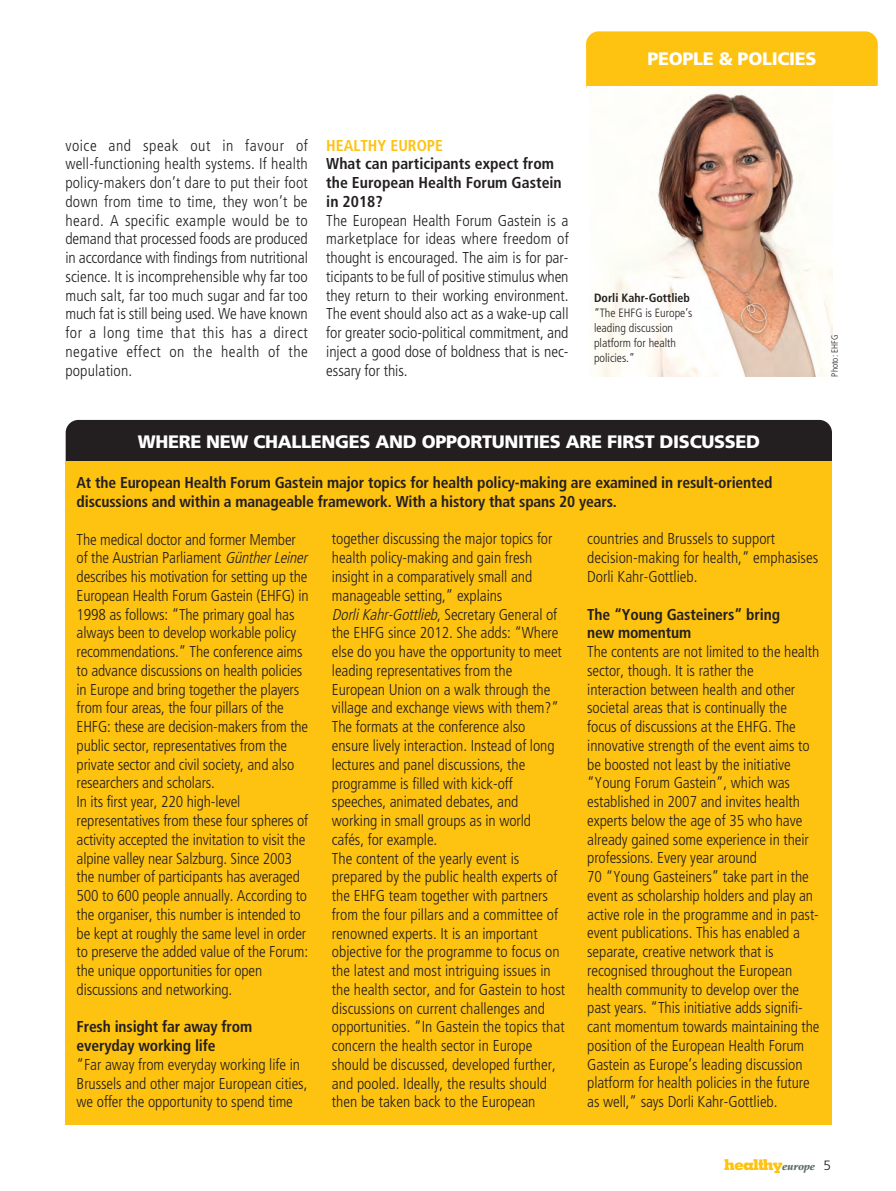
<style>
.page{position:relative;width:896px;height:1191px;background:#fff}
.page>*{position:absolute;margin:0;border:0;box-sizing:border-box;transform-origin:0 0}
.t1{font:900 18px "Frutiger";letter-spacing:-.02em;color:#fff}
.t2{font:300 condensed 15.75px/18.8px "Frutiger";letter-spacing:-.005em;color:#231f20}
.t3{font:700 condensed 15.75px/18.8px "Frutiger";letter-spacing:-.01em;color:#231f20}
.t4{font:700 condensed 15.75px "Frutiger";color:#fec210}
.t5{font:800 15px "Memphis";letter-spacing:-.06em;color:#fec210}
.t6{font:300 condensed 12px/15px "Frutiger";color:#231f20}
.t7{font:700 condensed 12px "Frutiger";color:#231f20}
.t8{font:300 condensed 9px "Frutiger";color:#231f20}
.s1{font-style:italic}
.s2{font-family:"Palatino";font-weight:900;font-style:italic;font-size:10.5px;color:#5d6e65}
.s3{font-family:"Frutiger";font-weight:300;font-size:13.5px;color:#231f20}
</style>
<div class="page">
<div style="left:586px;top:31px;width:292px;height:65px;background:#fec210;border-radius:13px"></div>
<div style="left:587px;top:87px;width:291px;height:38px;background:#fff"></div>
<div style="left:66px;top:420px;width:766px;height:99px;background:#231f20;border-radius:13px"></div>
<div style="left:65px;top:461px;width:767px;height:663px;background:#fec210"></div>
<img style="left:598px;top:87px;width:234px;height:289px">
<p class="t1" style="left:647px;top:51px;width:170px">PEOPLE &amp; POLICIES</p>
<p class="t2" style="left:65px;top:137px;width:244px;text-align:justify">voice and speak out in favour of well-functioning health systems. If health policy-makers don’t dare to put their foot down from time to time, they won’t be heard. A specific example would be to demand that processed foods are produced in accordance with findings from nutritional science. It is incomprehensible why far too much salt, far too much sugar and far too much fat is still being used. We have known for a long time that this has a direct negative effect on the health of the population.</p>
<p class="t4" style="left:326px;top:139px;width:118px">HEALTHY EUROPE</p>
<p class="t3" style="left:326px;top:156px;width:237px">What can participants expect from the European Health Forum Gastein in 2018?</p>
<p class="t2" style="left:326px;top:212px;width:244px;text-align:justify">The European Health Forum Gastein is a marketplace for ideas where freedom of thought is encouraged. The aim is for par&shy;ticipants to be full of positive stimulus when they return to their working environment.<br>The event should also act as a wake-up call for greater socio-political commitment, and inject a good dose of boldness that is nec&shy;essary for this.</p>
<p class="t7" style="left:594px;top:293px;width:98px">Dorli Kahr-Gottlieb</p>
<p class="t6" style="left:594px;top:306px;width:100px">“The EHFG is Europe’s leading discussion platform for health policies.”</p>
<p class="t8" style="left:831px;top:376px;width:43px;rotate:-90deg">Photo: EHFG</p>
<p class="t1" style="left:138px;top:434px;width:624px">WHERE NEW CHALLENGES AND OPPORTUNITIES ARE FIRST DISCUSSED</p>
<p class="t3" style="left:77px;top:475px;width:697px">At the European Health Forum Gastein major topics for health policy-making are examined in result-oriented discussions and within a manageable framework. With a history that spans 20 years.</p>
<p class="t2" style="left:77px;top:531px;width:235px">The medical doctor and former Member of the Austrian Parliament <span class="s1">GüntherLeiner </span>describes his motivation for setting up the European Health Forum Gastein (EHFG) in 1998 as follows: “The primary goal has always been to develop workable policy recommendations.” The conference aims to advance discussions on health policies in Europe and bring together the players from four areas, the four pillars of the EHFG: these are decision-makers from the public sector, representatives from the private sector and civil society, and also researchers and scholars.<br>In its first year, 220 high-level representatives from these four spheres of activity accepted the invitation to visit the alpine valley near Salzburg. Since 2003 the number of participants has averaged 500 to 600 people annually. According to the organiser, this number is intended to be kept at roughly the same level in order to preserve the added value of the Forum: the unique opportunities for open discussions and networking.</p>
<p class="t3" style="left:77px;top:1018px;width:177px">Fresh insight far away from everyday working life</p>
<p class="t2" style="left:77px;top:1056px;width:232px">“Far away from everyday working life in<br>Brussels and other major European cities, we offer the opportunity to spend time</p>
<p class="t2" style="left:332px;top:531px;width:235px">together discussing the major topics for health policy-making and gain fresh insight in a comparatively small and manageable setting,” explains <span class="s1">DorliKahr-Gottlieb</span>, S e c r e t a ry G e n e r a l o f the EHFG since 2012. She adds: “Where else do you have the opportunity to meet leading representatives from the European Union on a walk through the village and exchange views with them?” The formats at the conference also ensure lively interaction. Instead of long lectures and panel discussions, the programme is filled with kick-off speeches, animated debates, and working in small groups as in world cafés, for example.<br>The content of the yearly event is prepared by the public health experts of the EHFG team together with partners from the four pillars and a committee of renowned experts. It is an important objective for the programme to focus on the latest and most intriguing issues in the health sector, and for Gastein to host discussions on current challenges and opportunities. “In Gastein the topics that concern the health sector in Europe should be discussed, developed further, and pooled. Ideally, the results should then be taken back to the European</p>
<p class="t2" style="left:587px;top:531px;width:233px">countries and Brussels to support decision-making for health,” emphasises<br>Dorli Kahr-Gottlieb.</p>
<p class="t3" style="left:587px;top:606px;width:194px">The “Young Gasteiners” bring new momentum</p>
<p class="t2" style="left:587px;top:643px;width:234px">The contents are not limited to the health sector, though. It is rather the<br>interaction between health and other societal areas that is continually the focus of discussions at the EHFG. The innovative strength of the event aims to be boosted not least by the initiative “Young Forum Gastein”, which was established in 2007 and invites health experts below the age of 35 who have already gained some experience in their professions. Every year around<br>70 “Young Gasteiners” take part in the event as scholarship holders and play an active role in the programme and in past&shy;event publications. This has enabled a separate, creative network that is recognised throughout the European health community to develop over the past years. “This initiative adds signifi&shy;cant momentum towards maintaining the position of the European Health Forum Gastein as Europe’s leading discussion platform for health policies in the future as well,” says Dorli Kahr-Gottlieb.</p>
<p class="t5" style="left:724px;top:1159px;width:108px">healthy<span class="s2">europe</span> <span class="s3">5</span></p>
</div>
